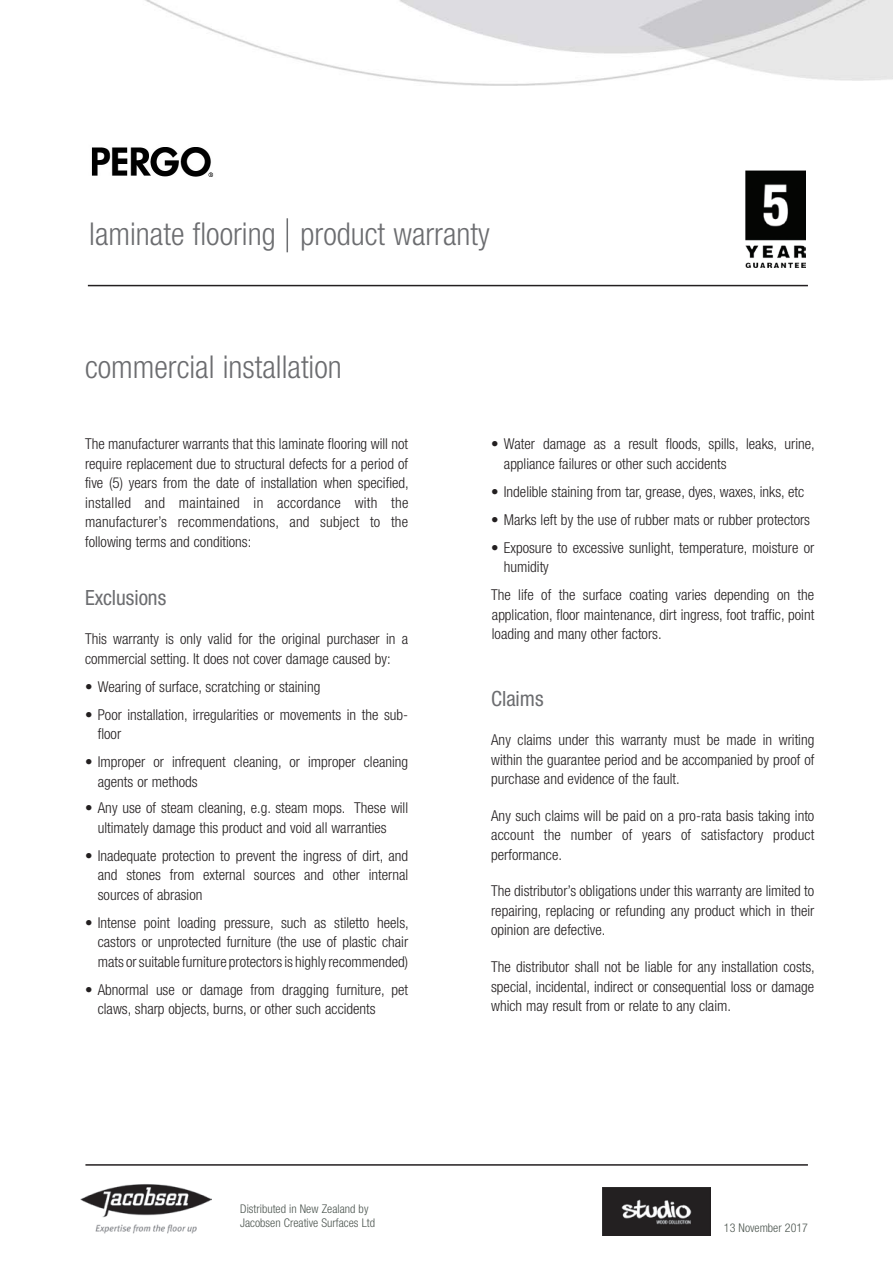
<style>
.page{position:relative;width:893px;height:1263px;background:#fff}
.page>*{position:absolute;margin:0;border:0;box-sizing:border-box;transform-origin:0 0}
.t1{font:300 condensed 31.5px "Helvetica Neue";color:#6c6d70}
.t2{font:condensed 21px "Helvetica Neue";color:#6c6d70}
.t3{font:300 condensed 15px/19.5px "Helvetica Neue";color:#231f20;text-align:justify}
.t4{font:300 condensed 12px/14.4px "Helvetica Neue";color:#4d5650}
</style>
<div class="page">
<img style="left:745px;top:171px;width:60px;height:96px">
<img style="left:81px;top:1184px;width:131px;height:50px">
<hr style="left:85px;top:1164px;width:723px;height:2px;background:#231f20">
<hr style="left:88px;top:285px;width:720px;height:1px;background:#231f20">
<hr style="left:287px;top:218px;width:1px;height:34px;background:#6c6d70">
<img style="left:145px;top:0;width:748px;height:85px">
<img style="left:91px;top:147px;width:123px;height:30px">
<img style="left:603px;top:1187px;width:107px;height:49px">
<h1 class="t1" style="left:89px;top:216px;width:402px">laminate flooring product warranty</h1>
<h1 class="t1" style="left:85px;top:349px;width:258px">commercial installation</h1>
<p class="t3" style="left:85px;top:434px;width:325px">The manufacturer warrants that this laminate flooring will not require replacement due to structural defects for a period of five (5) years from the date of installation when specified, installed and maintained in accordance with the manufacturer’s recommendations, and subject to the following terms and conditions:</p>
<h2 class="t2" style="left:85px;top:586px;width:83px">Exclusions</h2>
<p class="t3" style="left:85px;top:629px;width:325px">This warranty is only valid for the original purchaser in a commercial setting. It does not cover damage caused by:</p>
<p class="t3" style="left:85px;top:677px;width:237px">• Wearing of surface, scratching or staining</p>
<p class="t3" style="left:98px;top:705px;width:312px;text-indent:-13px">• Poor installation, irregularities or movements in the sub&shy;floor</p>
<p class="t3" style="left:98px;top:752px;width:312px;text-indent:-13px">• Improper or infrequent cleaning, or improper cleaning agents or methods</p>
<p class="t3" style="left:85px;top:798px;width:325px;text-align:center">• Any use of steam cleaning, e.g. steam mops. These will ultimately damage this product and void all warranties</p>
<p class="t3" style="left:98px;top:846px;width:312px;text-indent:-13px">• Inadequate protection to prevent the ingress of dirt, and and stones from external sources and other internal sources of abrasion</p>
<p class="t3" style="left:98px;top:913px;width:312px;text-indent:-13px">• Intense point loading pressure, such as stiletto heels, castors or unprotected furniture (the use of plastic chair mats or suitable furniture protectors is highly recommended)</p>
<p class="t3" style="left:98px;top:980px;width:312px;text-indent:-13px">• Abnormal use or damage from dragging furniture, pet claws, sharp objects, burns, or other such accidents</p>
<p class="t4" style="left:240px;top:1201px;width:136px">Distributed in New Zealand by<br>Jacobsen Creative Surfaces Ltd</p>
<p class="t3" style="left:504px;top:434px;width:312px;text-indent:-13px">• Water damage as a result floods, spills, leaks, urine, appliance failures or other such accidents</p>
<p class="t3" style="left:491px;top:482px;width:315px">• Indelible staining from tar, grease, dyes, waxes, inks, etc</p>
<p class="t3" style="left:491px;top:510px;width:320px">• Marks left by the use of rubber mats or rubber protectors</p>
<p class="t3" style="left:504px;top:538px;width:312px;text-indent:-13px">• Exposure to excessive sunlight, temperature, moisture or humidity</p>
<p class="t3" style="left:491px;top:585px;width:325px">The life of the surface coating varies depending on the application, floor maintenance, dirt ingress, foot traffic, point loading and many other factors.</p>
<h2 class="t2" style="left:491px;top:687px;width:54px">Claims</h2>
<p class="t3" style="left:491px;top:730px;width:325px">Any claims under this warranty must be made in writing within the guarantee period and be accompanied by proof of purchase and evidence of the fault.</p>
<p class="t3" style="left:491px;top:806px;width:325px">Any such claims will be paid on a pro-rata basis taking into account the number of years of satisfactory product performance.</p>
<p class="t3" style="left:491px;top:881px;width:325px">The distributor’s obligations under this warranty are limited to repairing, replacing or refunding any product which in their opinion are defective.</p>
<p class="t3" style="left:491px;top:957px;width:325px">The distributor shall not be liable for any installation costs, special, incidental, indirect or consequential loss or damage which may result from or relate to any claim.</p>
<p class="t4" style="left:724px;top:1220px;width:86px">13 November 2017</p>
</div>
